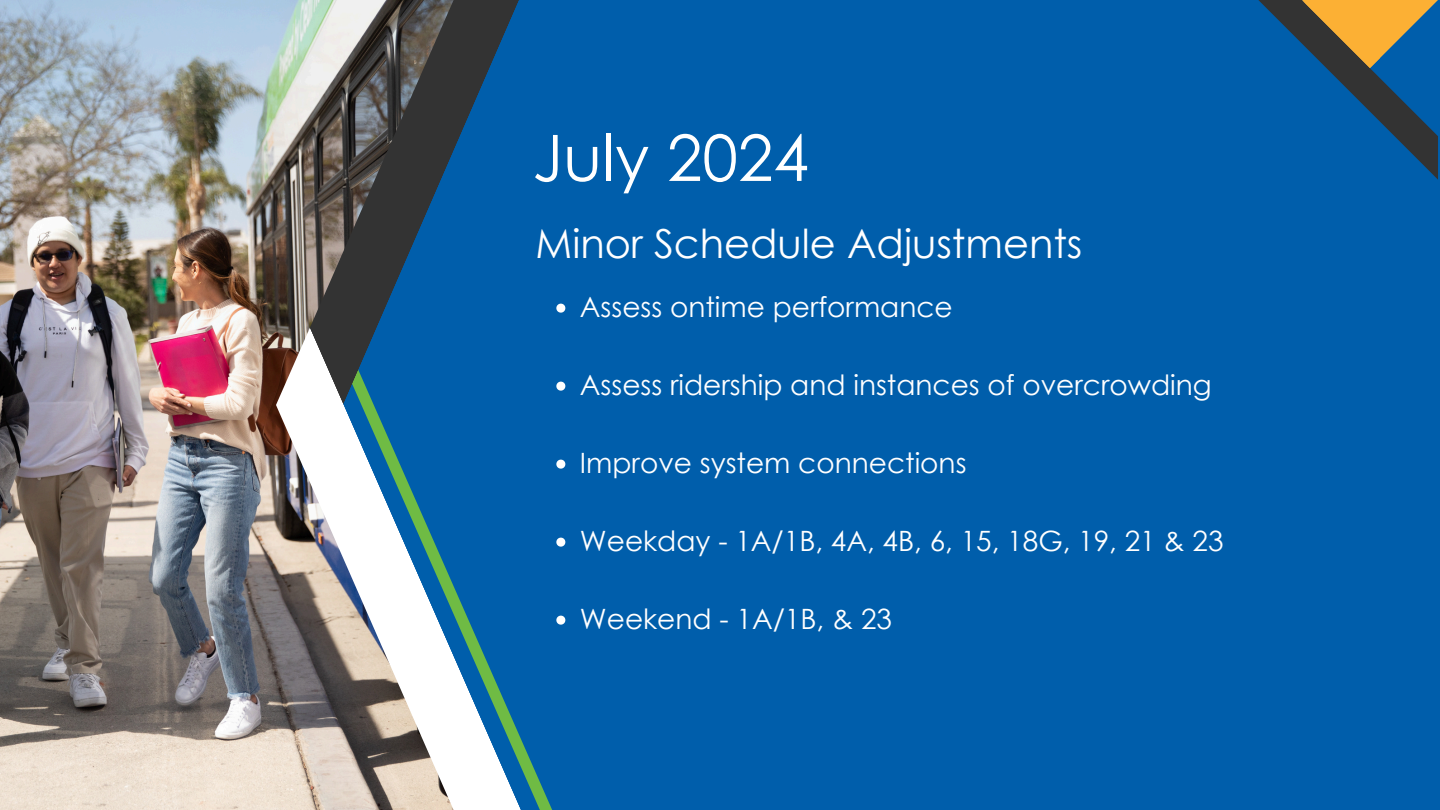
<style>
.page{position:relative;width:1440px;height:810px;background:#005eab}
.page>*{position:absolute;margin:0;border:0;box-sizing:border-box;transform-origin:0 0}
.t1{font:64px "Century Gothic";color:#fff}
.t2{font:40px "Century Gothic";color:#fff}
.t3{font:28px "Century Gothic";color:#fff}
</style>
<div class="page">
<svg style="left:454px;top:0;width:65px;height:149px"></svg>
<svg style="left:454px;top:587px;width:98px;height:223px"></svg>
<img style="left:0;top:0;width:454px;height:810px">
<svg style="left:1258px;top:0;width:180px;height:180px"></svg>
<svg style="left:556px;top:304px;width:9px;height:9px"></svg>
<svg style="left:556px;top:382px;width:9px;height:9px"></svg>
<svg style="left:556px;top:460px;width:9px;height:9px"></svg>
<svg style="left:556px;top:538px;width:9px;height:9px"></svg>
<svg style="left:556px;top:616px;width:9px;height:9px"></svg>
<p class="t1" style="left:532px;top:117px;width:278px">July 2024</p>
<h1 class="t2" style="left:536px;top:218px;width:548px">Minor Schedule Adjustments</h1>
<h2 class="t3" style="left:580px;top:289px;width:374px">Assess ontime performance</h2>
<p class="t3" style="left:580px;top:367px;width:633px">Assess ridership and instances of overcrowding</p>
<p class="t3" style="left:580px;top:445px;width:388px">Improve system connections</p>
<p class="t3" style="left:580px;top:523px;width:645px">Weekday - 1A/1B, 4A, 4B, 6, 15, 18G, 19, 21 &amp; 23</p>
<p class="t3" style="left:580px;top:601px;width:314px">Weekend - 1A/1B, &amp; 23</p>
</div>
